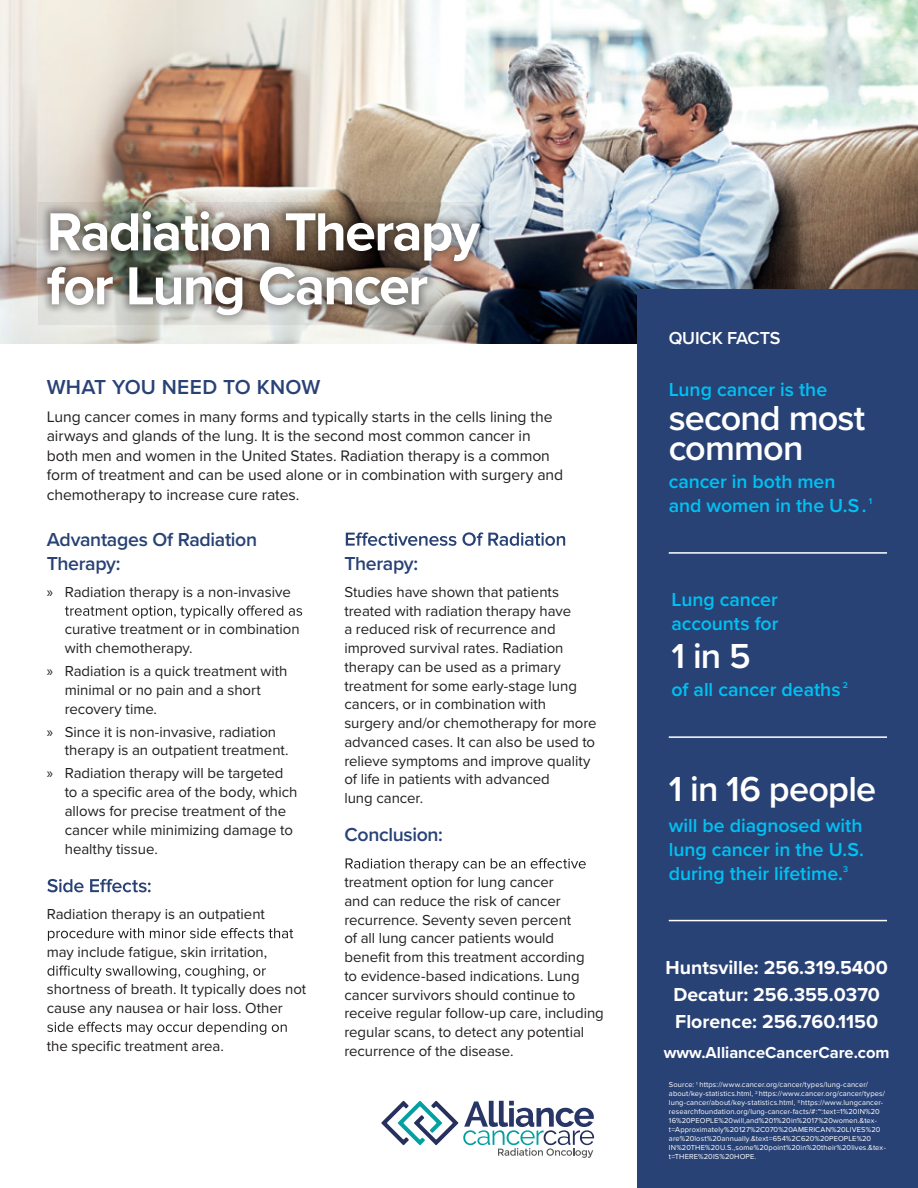
<style>
.page{position:relative;width:918px;height:1188px;background:#fff}
.page>*{position:absolute;margin:0;border:0;box-sizing:border-box;transform-origin:0 0}
.t1{font:700 55.5px/54px "Proxima Nova";letter-spacing:-.03em;color:#fff}
.t2{font:600 36px/29.8px "Proxima Nova";letter-spacing:-.025em;color:#fff}
.t3{font:600 21px "Proxima Nova";letter-spacing:.01em;color:#294276}
.t4{font:600 19.5px/24px "Proxima Nova";color:#00c2f3}
.t5{font:700 19.5px/27px "Proxima Nova";color:#fff;text-align:center}
.t6{font:600 19.5px/24px "Proxima Nova";letter-spacing:-.015em;color:#294276}
.t7{font:600 18px "Proxima Nova";letter-spacing:-.01em;color:#fff}
.t8{font:700 16.5px "Proxima Nova";color:#fff}
.t9{font:15.75px/19.5px "Proxima Nova";letter-spacing:-.005em;color:#231f20}
.t10{font:15px/18.8px "Proxima Nova";color:#231f20}
.t11{font:600 8.7px "Proxima Nova";color:#00c2f3}
.t12{font:7.5px/9px "Proxima Nova";letter-spacing:.015em;color:#fff}
.s1{font-family:"Myriad Pro"}
</style>
<div class="page">
<img style="left:0;top:0;width:918px;height:344px">
<div style="left:638px;top:290px;width:280px;height:898px;background:#294276"></div>
<img style="left:38px;top:203px;width:451px;height:122px">
<svg style="left:65px;top:605px;width:237px;height:14px"></svg>
<svg style="left:47px;top:879px;width:104px;height:13px"></svg>
<svg style="left:48px;top:928px;width:245px;height:13px"></svg>
<svg style="left:47px;top:965px;width:219px;height:14px"></svg>
<svg style="left:47px;top:1022px;width:240px;height:13px"></svg>
<svg style="left:346px;top:532px;width:219px;height:14px"></svg>
<svg style="left:346px;top:858px;width:240px;height:13px"></svg>
<hr style="left:669px;top:552px;width:218px;height:2px;background:#fff">
<hr style="left:669px;top:736px;width:218px;height:2px;background:#fff">
<hr style="left:669px;top:920px;width:218px;height:1px;background:#fff">
<svg style="left:381px;top:1101px;width:213px;height:57px"></svg>
<h1 class="t1" style="left:47px;top:204px;width:434px">Radiation Therapy for Lung Cancer</h1>
<h3 class="t3" style="left:47px;top:371px;width:275px">WHAT YOU NEED TO KNOW</h3>
<p class="t9" style="left:47px;top:406px;width:518px">Lung cancer comes in many forms and typically starts in the cells lining the airways and glands of the lung. It is the second most common cancer in both men and women in the United States. Radiation therapy is a common form of treatment and can be used alone or in combination with surgery and chemotherapy to increase cure rates.</p>
<h3 class="t6" style="left:47px;top:527px;width:212px">Advantages Of Radiation<br>Therapy:</h3>
<p class="t10" style="left:47px;top:582px;width:246px"><span class="s1">»</span> Radiation therapy is a non-invasive</p>
<p class="t10" style="left:65px;top:619px;width:236px">curative treatment or in combination with chemotherapy.</p>
<p class="t10" style="left:65px;top:661px;width:224px;text-indent:-18px"><span class="s1">»</span> Radiation is a quick treatment with minimal or no pain and a short recovery time.</p>
<p class="t10" style="left:65px;top:722px;width:225px;text-indent:-18px"><span class="s1">»</span> Since it is non-invasive, radiation therapy is an outpatient treatment.</p>
<p class="t10" style="left:65px;top:763px;width:234px;text-indent:-18px"><span class="s1">»</span> Radiation therapy will be targeted to a specific area of the body, which allows for precise treatment of the cancer while minimizing damage to healthy tissue.</p>
<p class="t10" style="left:47px;top:904px;width:220px">Radiation therapy is an outpatient</p>
<p class="t10" style="left:47px;top:942px;width:222px">may include fatigue, skin irritation,</p>
<p class="t10" style="left:47px;top:979px;width:261px">shortness of breath. It typically does not cause any nausea or hair loss. Other</p>
<p class="t10" style="left:47px;top:1036px;width:179px">the specific treatment area.</p>
<h3 class="t6" style="left:344px;top:551px;width:75px">Therapy:</h3>
<p class="t10" style="left:344px;top:582px;width:254px">Studies have shown that patients treated with radiation therapy have<br>a reduced risk of recurrence and improved survival rates. Radiation therapy can be used as a primary treatment for some early-stage lung cancers, or in combination with surgery and/or chemotherapy for more advanced cases. It can also be used to relieve symptoms and improve quality of life in patients with advanced<br>lung cancer.</p>
<h3 class="t6" style="left:344px;top:822px;width:100px">Conclusion:</h3>
<p class="t10" style="left:344px;top:872px;width:261px">treatment option for lung cancer<br>and can reduce the risk of cancer recurrence. Seventy seven percent<br>of all lung cancer patients would<br>benefit from this treatment according<br>to evidence-based indications. Lung cancer survivors should continue to receive regular follow-up care, including regular scans, to detect any potential recurrence of the disease.</p>
<p class="t7" style="left:669px;top:324px;width:113px">QUICK FACTS</p>
<h3 class="t4" style="left:669px;top:377px;width:160px">Lung cancer is the</h3>
<h2 class="t2" style="left:669px;top:402px;width:198px">second most common</h2>
<h3 class="t4" style="left:669px;top:469px;width:199px">cancer in both men and women in the U.S.</h3>
<p class="t11" style="left:869px;top:495px;width:5px">1</p>
<h3 class="t4" style="left:672px;top:587px;width:109px">Lung cancer accounts for</h3>
<h2 class="t2" style="left:672px;top:640px;width:81px">1 in 5</h2>
<h3 class="t4" style="left:672px;top:677px;width:171px">of all cancer deaths</h3>
<p class="t11" style="left:843px;top:679px;width:7px">2</p>
<h2 class="t2" style="left:669px;top:773px;width:209px">1 in 16 people</h2>
<h3 class="t4" style="left:669px;top:813px;width:197px;text-align:justify">will be diagnosed with lung cancer in the U.S. during their lifetime.</h3>
<p class="t11" style="left:843px;top:863px;width:7px">3</p>
<h3 class="t5" style="left:666px;top:954px;width:224px">Huntsville: 256.319.5400<br>Decatur: 256.355.0370<br>Florence: 256.760.1150</h3>
<p class="t8" style="left:664px;top:1040px;width:227px">www.AllianceCancerCare.com</p>
<p class="t12" style="left:669px;top:1080px;width:219px">Source: <sup>1</sup> https://www.cancer.org/cancer/types/lung-cancer/ about/key-statistics.html, <sup>2</sup> https://www.cancer.org/cancer/types/ lung-cancer/about/key-statistics.html, <sup>3</sup> https://www.lungcancer&shy;researchfoundation.org/lung-cancer-facts/#:~:text=1%20IN%20<br>16%20PEOPLE%20will,and%201%20in%2017%20women.&amp;tex&shy;t=Approximately%20127%2C070%20AMERICAN%20LIVES%20 are%20lost%20annually.&amp;text=654%2C620%20PEOPLE%20<br>IN%20THE%20U.S.,some%20point%20in%20their%20lives.&amp;tex&shy;t=THERE%20IS%20HOPE.</p>
</div>
